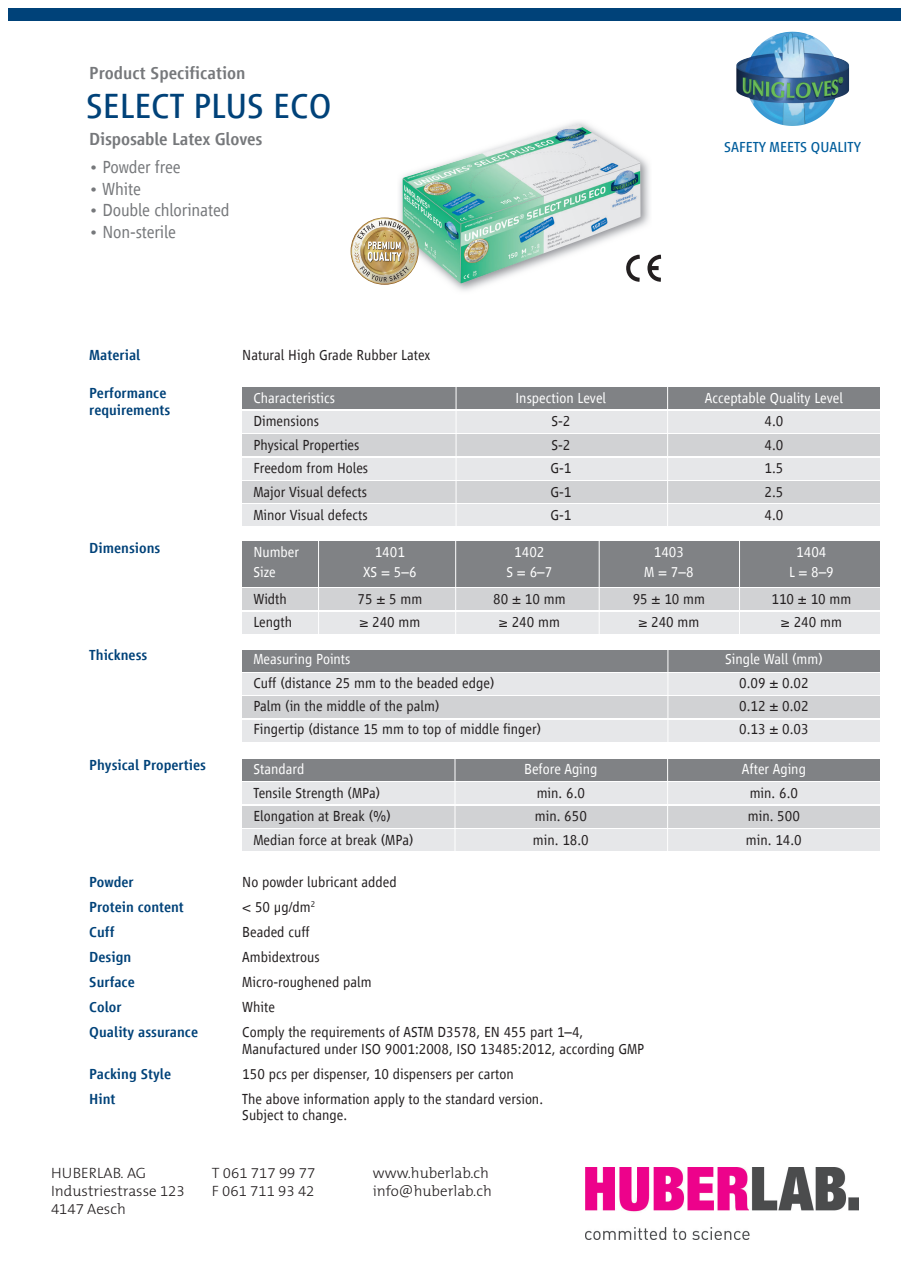
<style>
.page{position:relative;width:910px;height:1280px;background:#fff}
.page>*{position:absolute;margin:0;border:0;box-sizing:border-box;transform-origin:0 0}
.t1{font:36px "Vialog LT Com";color:#004279}
.t2{font:300 18px "Vialog LT Com";letter-spacing:-.01em;color:#76787b}
.t3{font:500 18px "Vialog LT Com";letter-spacing:-.01em;color:#76787b}
.t4{font:300 15px/16.5px "Vialog LT Com";color:#231f20}
.t5{font:300 15px "Vialog LT Com";color:#fff}
.t6{font:500 15px/16.5px "Vialog LT Com";color:#004279}
.t7{font:300 15px/18px "The Mix B3";color:#231f20}
.t8{font:15px "Vialog LT Com";color:#005d9c}
</style>
<div class="page">
<img style="left:585px;top:1167px;width:274px;height:72px">
<img style="left:762px;top:32px;width:30px;height:11px">
<div style="left:9px;top:9px;width:892px;height:12px;background:#004279"></div>
<div style="left:242px;top:387px;width:638px;height:22px;background:#808285"></div>
<div style="left:242px;top:411px;width:638px;height:22px;background:#e6e7e9"></div>
<div style="left:242px;top:434px;width:638px;height:22px;background:#d1d2d4"></div>
<div style="left:242px;top:458px;width:638px;height:21px;background:#e6e7e9"></div>
<div style="left:242px;top:481px;width:638px;height:22px;background:#d1d2d4"></div>
<div style="left:242px;top:504px;width:638px;height:22px;background:#e6e7e9"></div>
<hr style="left:456px;top:385px;width:1px;height:146px;background:#fff">
<hr style="left:667px;top:385px;width:1px;height:146px;background:#fff">
<div style="left:242px;top:759px;width:638px;height:22px;background:#808285"></div>
<div style="left:242px;top:782px;width:638px;height:22px;background:#e6e7e9"></div>
<div style="left:242px;top:806px;width:638px;height:21px;background:#d1d2d4"></div>
<div style="left:242px;top:829px;width:638px;height:22px;background:#e6e7e9"></div>
<hr style="left:455px;top:754px;width:1px;height:102px;background:#fff">
<hr style="left:667px;top:754px;width:1px;height:102px;background:#fff">
<div style="left:242px;top:650px;width:638px;height:22px;background:#808285"></div>
<div style="left:242px;top:673px;width:638px;height:22px;background:#e6e7e9"></div>
<div style="left:242px;top:696px;width:638px;height:22px;background:#d1d2d4"></div>
<div style="left:242px;top:720px;width:638px;height:22px;background:#e6e7e9"></div>
<hr style="left:667px;top:645px;width:1px;height:100px;background:#fff">
<div style="left:242px;top:541px;width:638px;height:46px;background:#808285"></div>
<div style="left:242px;top:588px;width:638px;height:22px;background:#d1d2d4"></div>
<div style="left:242px;top:612px;width:638px;height:21px;background:#e6e7e9"></div>
<hr style="left:318px;top:538px;width:1px;height:100px;background:#fff">
<hr style="left:455px;top:538px;width:1px;height:100px;background:#fff">
<hr style="left:599px;top:538px;width:1px;height:100px;background:#fff">
<hr style="left:739px;top:538px;width:1px;height:100px;background:#fff">
<img style="left:399px;top:122px;width:251px;height:169px">
<img style="left:403px;top:124px;width:237px;height:159px">
<svg style="left:624px;top:254px;width:37px;height:28px"></svg>
<img style="left:351px;top:218px;width:67px;height:66px">
<p class="t3" style="left:89px;top:63px;width:158px">Product Specification</p>
<h1 class="t1" style="left:86px;top:86px;width:247px">SELECT PLUS ECO</h1>
<p class="t3" style="left:89px;top:129px;width:175px">Disposable Latex Gloves</p>
<p class="t2" style="left:89px;top:157px;width:93px">• Powder free</p>
<p class="t2" style="left:89px;top:179px;width:53px">• White</p>
<p class="t2" style="left:89px;top:200px;width:142px">• Double chlorinated</p>
<p class="t2" style="left:89px;top:222px;width:88px">• Non-sterile</p>
<p class="t6" style="left:89px;top:347px;width:53px">Material</p>
<p class="t4" style="left:242px;top:347px;width:190px">Natural High Grade Rubber Latex</p>
<p class="t8" style="left:724px;top:139px;width:138px">SAFETY MEETS QUALITY</p>
<p class="t6" style="left:89px;top:385px;width:82px">Performance requirements</p>
<p class="t5" style="left:253px;top:390px;width:83px">Characteristics</p>
<p class="t5" style="left:516px;top:390px;width:92px">Inspection Level</p>
<p class="t5" style="left:705px;top:390px;width:140px">Acceptable Quality Level</p>
<p class="t4" style="left:253px;top:413px;width:67px">Dimensions</p>
<p class="t4" style="left:551px;top:413px;width:21px">S-2</p>
<p class="t4" style="left:764px;top:413px;width:20px">4.0</p>
<p class="t4" style="left:253px;top:436px;width:108px">Physical Properties</p>
<p class="t4" style="left:551px;top:436px;width:21px">S-2</p>
<p class="t4" style="left:764px;top:436px;width:20px">4.0</p>
<p class="t4" style="left:253px;top:460px;width:116px">Freedom from Holes</p>
<p class="t4" style="left:550px;top:460px;width:22px">G-1</p>
<p class="t4" style="left:764px;top:460px;width:20px">1.5</p>
<p class="t4" style="left:253px;top:483px;width:115px">Major Visual defects</p>
<p class="t4" style="left:550px;top:483px;width:22px">G-1</p>
<p class="t4" style="left:764px;top:483px;width:20px">2.5</p>
<p class="t4" style="left:253px;top:507px;width:116px">Minor Visual defects</p>
<p class="t4" style="left:550px;top:507px;width:22px">G-1</p>
<p class="t4" style="left:764px;top:507px;width:20px">4.0</p>
<p class="t6" style="left:89px;top:539px;width:73px">Dimensions</p>
<p class="t6" style="left:89px;top:647px;width:59px">Thickness</p>
<p class="t5" style="left:253px;top:544px;width:47px">Number</p>
<p class="t5" style="left:375px;top:544px;width:32px">1401</p>
<p class="t5" style="left:514px;top:544px;width:32px">1402</p>
<p class="t5" style="left:654px;top:544px;width:32px">1403</p>
<p class="t5" style="left:796px;top:544px;width:32px">1404</p>
<p class="t5" style="left:253px;top:564px;width:24px">Size</p>
<p class="t5" style="left:363px;top:564px;width:55px">XS = 5–6</p>
<p class="t5" style="left:506px;top:564px;width:47px">S = 6–7</p>
<p class="t5" style="left:644px;top:564px;width:51px">M = 7–8</p>
<p class="t5" style="left:789px;top:564px;width:46px">L = 8–9</p>
<p class="t4" style="left:253px;top:591px;width:35px">Width</p>
<p class="t4" style="left:357px;top:591px;width:66px">75 ± 5 mm</p>
<p class="t4" style="left:493px;top:591px;width:74px">80 ± 10 mm</p>
<p class="t4" style="left:633px;top:591px;width:74px">95 ± 10 mm</p>
<p class="t4" style="left:771px;top:591px;width:81px">110 ± 10 mm</p>
<p class="t4" style="left:253px;top:614px;width:40px">Length</p>
<p class="t4" style="left:359px;top:614px;width:63px">≥ 240 mm</p>
<p class="t4" style="left:499px;top:614px;width:63px">≥ 240 mm</p>
<p class="t4" style="left:638px;top:614px;width:63px">≥ 240 mm</p>
<p class="t4" style="left:781px;top:614px;width:63px">≥ 240 mm</p>
<p class="t5" style="left:253px;top:651px;width:98px">Measuring Points</p>
<p class="t5" style="left:725px;top:651px;width:99px">Single Wall (mm)</p>
<p class="t4" style="left:253px;top:674px;width:243px">Cuff (distance 25 mm to the beaded edge)</p>
<p class="t4" style="left:739px;top:674px;width:71px">0.09 ± 0.02</p>
<p class="t4" style="left:253px;top:698px;width:188px">Palm (in the middle of the palm)</p>
<p class="t4" style="left:739px;top:698px;width:71px">0.12 ± 0.02</p>
<p class="t4" style="left:253px;top:721px;width:289px">Fingertip (distance 15 mm to top of middle finger)</p>
<p class="t4" style="left:739px;top:721px;width:71px">0.13 ± 0.03</p>
<p class="t6" style="left:89px;top:756px;width:118px">Physical Properties</p>
<p class="t5" style="left:253px;top:761px;width:52px">Standard</p>
<p class="t5" style="left:524px;top:761px;width:75px">Before Aging</p>
<p class="t5" style="left:742px;top:761px;width:66px">After Aging</p>
<p class="t4" style="left:253px;top:784px;width:128px">Tensile Strength (MPa)</p>
<p class="t4" style="left:537px;top:784px;width:50px">min. 6.0</p>
<p class="t4" style="left:750px;top:784px;width:50px">min. 6.0</p>
<p class="t4" style="left:253px;top:808px;width:139px">Elongation at Break (%)</p>
<p class="t4" style="left:535px;top:808px;width:54px">min. 650</p>
<p class="t4" style="left:748px;top:808px;width:54px">min. 500</p>
<p class="t4" style="left:253px;top:831px;width:162px">Median force at break (MPa)</p>
<p class="t4" style="left:533px;top:831px;width:57px">min. 18.0</p>
<p class="t4" style="left:746px;top:831px;width:57px">min. 14.0</p>
<p class="t6" style="left:89px;top:874px;width:46px">Powder</p>
<p class="t4" style="left:242px;top:874px;width:156px">No powder lubricant added</p>
<p class="t6" style="left:89px;top:899px;width:96px">Protein content</p>
<p class="t4" style="left:242px;top:899px;width:74px">&lt; 50 μg/dm<sup>2</sup></p>
<p class="t6" style="left:89px;top:924px;width:27px">Cuff</p>
<p class="t4" style="left:242px;top:924px;width:69px">Beaded cuff</p>
<p class="t6" style="left:89px;top:949px;width:44px">Design</p>
<p class="t4" style="left:242px;top:949px;width:79px">Ambidextrous</p>
<p class="t6" style="left:89px;top:974px;width:47px">Surface</p>
<p class="t4" style="left:242px;top:974px;width:131px">Micro-roughened palm</p>
<p class="t6" style="left:89px;top:999px;width:34px">Color</p>
<p class="t4" style="left:242px;top:999px;width:34px">White</p>
<p class="t6" style="left:89px;top:1024px;width:110px">Quality assurance</p>
<p class="t4" style="left:242px;top:1024px;width:404px">Comply the requirements of ASTM D3578, EN 455 part 1–4,<br>Manufactured under ISO 9001:2008, ISO 13485:2012, according GMP</p>
<p class="t6" style="left:89px;top:1065px;width:83px">Packing Style</p>
<p class="t4" style="left:242px;top:1065px;width:273px">150 pcs per dispenser, 10 dispensers per carton</p>
<p class="t6" style="left:89px;top:1090px;width:28px">Hint</p>
<p class="t4" style="left:242px;top:1090px;width:302px">The above information apply to the standard version.<br>Subject to change.</p>
<p class="t7" style="left:51px;top:1165px;width:135px">HUBERLAB. AG<br>Industriestrasse 123<br>4147 Aesch</p>
<p class="t7" style="left:373px;top:1165px;width:121px">www.huberlab.ch info@huberlab.ch</p>
<p class="t7" style="left:212px;top:1165px;width:105px">T 061 717 99 77<br>F 061 711 93 42</p>
</div>
